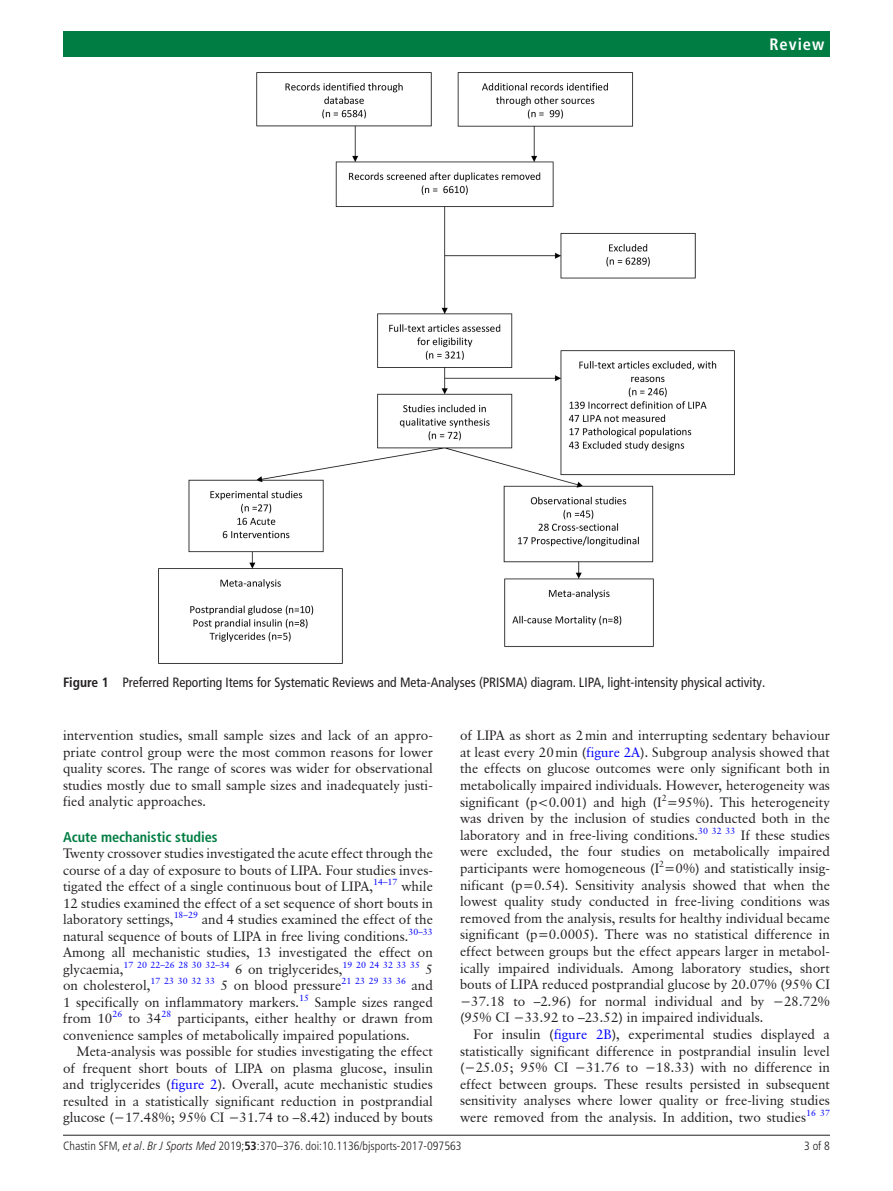
<style>
.page{position:relative;width:893px;height:1191px;background:#fff}
.page>*{position:absolute;margin:0;border:0;box-sizing:border-box;transform-origin:0 0}
.t1{font:700 condensed 16.5px "Frutiger LT Pro";letter-spacing:.055em;color:#fff}
.t2{font:700 condensed 14.25px "Frutiger LT Pro";color:#007d42}
.t3{font:13.5px/16.6px "Classical Garamond BT";color:#231f20;text-align:justify}
.t4{font:condensed 13.5px "Frutiger LT Pro";color:#231f20}
.t5{font:300 condensed 12px "Frutiger LT Pro";color:#231f20}
.t6{font:9px "Classical Garamond BT";color:#00f}
.t7{font:9px "Classical Garamond BT";color:#231f20}
.s1{font-weight:700}
.s2{font-size:13.5px;color:#231f20}
.s3{color:#00f}
.s4{font-style:italic}
</style>
<div class="page">
<hr style="left:63px;top:1134px;width:767px;height:1px;background:#231f20">
<div style="left:63px;top:31px;width:767px;height:25px;background:#007d42"></div>
<img style="left:159px;top:72px;width:575px;height:591px">
<p class="t1" style="left:769px;top:34px;width:56px">Review</p>
<p class="t4" style="left:63px;top:674px;width:704px"><span class="s1">Figure 1</span> Preferred Reporting Items for Systematic Reviews and Meta-Analyses (PRISMA) diagram. LIPA, light-intensity physical activity.</p>
<p class="t3" style="left:63px;top:727px;width:371px">intervention studies, small sample sizes and lack of an appro&shy;priate control group were the most common reasons for lower quality scores. The range of scores was wider for observational studies mostly due to small sample sizes and inadequately justi&shy;fied analytic approaches.</p>
<p class="t2" style="left:63px;top:828px;width:156px">Acute mechanistic studies</p>
<p class="t3" style="left:63px;top:845px;width:371px">Twenty crossover studies investigated the acute effect through the course of a day of exposure to bouts of LIPA. Four studies inves&shy;tigated the effect of a single continuous bout of LIPA,<sup>14–17</sup> while 12 studies examined the effect of a set sequence of short bouts in laboratory settings,<sup>18–29</sup> and 4 studies examined the effect of the natural sequence of bouts of LIPA in free living conditions.<sup>30–33<br></sup>Among all mechanistic studies, 13 investigated the effect on</p>
<p class="t6" style="left:63px;top:958px;width:168px"><span class="s2">glycaemia,</span>17 20 22–26 28 30 32–34</p>
<p class="t3" style="left:235px;top:960px;width:109px">6 on triglycerides,</p>
<p class="t6" style="left:343px;top:958px;width:79px">19 20 24 32 33 35</p>
<p class="t3" style="left:425px;top:960px;width:9px">5</p>
<p class="t3" style="left:63px;top:977px;width:280px">on cholesterol,<sup>17</sup> <sup>23</sup> <sup>30</sup> <sup>32</sup> <sup>33</sup> 5 on blood pressure</p>
<p class="t6" style="left:341px;top:975px;width:66px">21 23 29 33 36</p>
<p class="t3" style="left:63px;top:977px;width:371px;text-indent:349px">and 1 specifically on inflammatory markers.<sup>15</sup> Sample sizes ranged from 10<sup>26</sup> to 34</p>
<p class="t6" style="left:161px;top:1008px;width:11px">28</p>
<p class="t3" style="left:63px;top:1010px;width:371px;text-indent:114px">participants, either healthy or drawn from convenience samples of metabolically impaired populations.</p>
<p class="t3" style="left:63px;top:1043px;width:371px;text-indent:14px">Meta-analysis was possible for studies investigating the effect of frequent short bouts of LIPA on plasma glucose, insulin and triglycerides (<span class="s3">figure 2</span>). Overall, acute mechanistic studies resulted in a statistically significant reduction in postprandial glucose (−17.48%; 95% CI −31.74 to –8.42) induced by bouts</p>
<p class="t3" style="left:460px;top:727px;width:371px">of LIPA as short as 2min and interrupting sedentary behaviour at least every 20min (<span class="s3">figure 2A</span>). Subgroup analysis showed that the effects on glucose outcomes were only significant both in metabolically impaired individuals. However, heterogeneity was significant (p&lt;0.001) and high (I<sup>2</sup>=95%). This heterogeneity was driven by the inclusion of studies conducted both in the laboratory and in free-living conditions.<sup>30</sup> <sup>32</sup> <sup>33</sup> If these studies were excluded, the four studies on metabolically impaired participants were homogeneous (I =0%) and statistically insig-</p>
<p class="t7" style="left:659px;top:858px;width:6px">2</p>
<p class="t3" style="left:460px;top:876px;width:371px">nificant (p=0.54). Sensitivity analysis showed that when the lowest quality study conducted in free-living conditions was removed from the analysis, results for healthy individual became significant (p=0.0005). There was no statistical difference in effect between groups but the effect appears larger in metabol&shy;ically impaired individuals. Among laboratory studies, short bouts of LIPA reduced postprandial glucose by 20.07% (95% CI −37.18 to –2.96) for normal individual and by −28.72% (95% CI −33.92 to –23.52) in impaired individuals.</p>
<p class="t3" style="left:460px;top:1025px;width:371px;text-indent:14px">For insulin (<span class="s3">figure 2B</span>), experimental studies displayed a statistically significant difference in postprandial insulin level (−25.05; 95% CI −31.76 to −18.33) with no difference in effect between groups. These results persisted in subsequent sensitivity analyses where lower quality or free-living studies were removed from the analysis. In addition, two studies</p>
<p class="t6" style="left:806px;top:1107px;width:25px">16 37</p>
<p class="t5" style="left:63px;top:1138px;width:400px">Chastin SFM, <span class="s4">et al</span>. <span class="s4">Br J Sports Med</span> 2019;<span class="s1">53</span>:370–376. doi:10.1136/bjsports-2017-097563</p>
<p class="t5" style="left:804px;top:1138px;width:27px">3 of 8</p>
</div>
